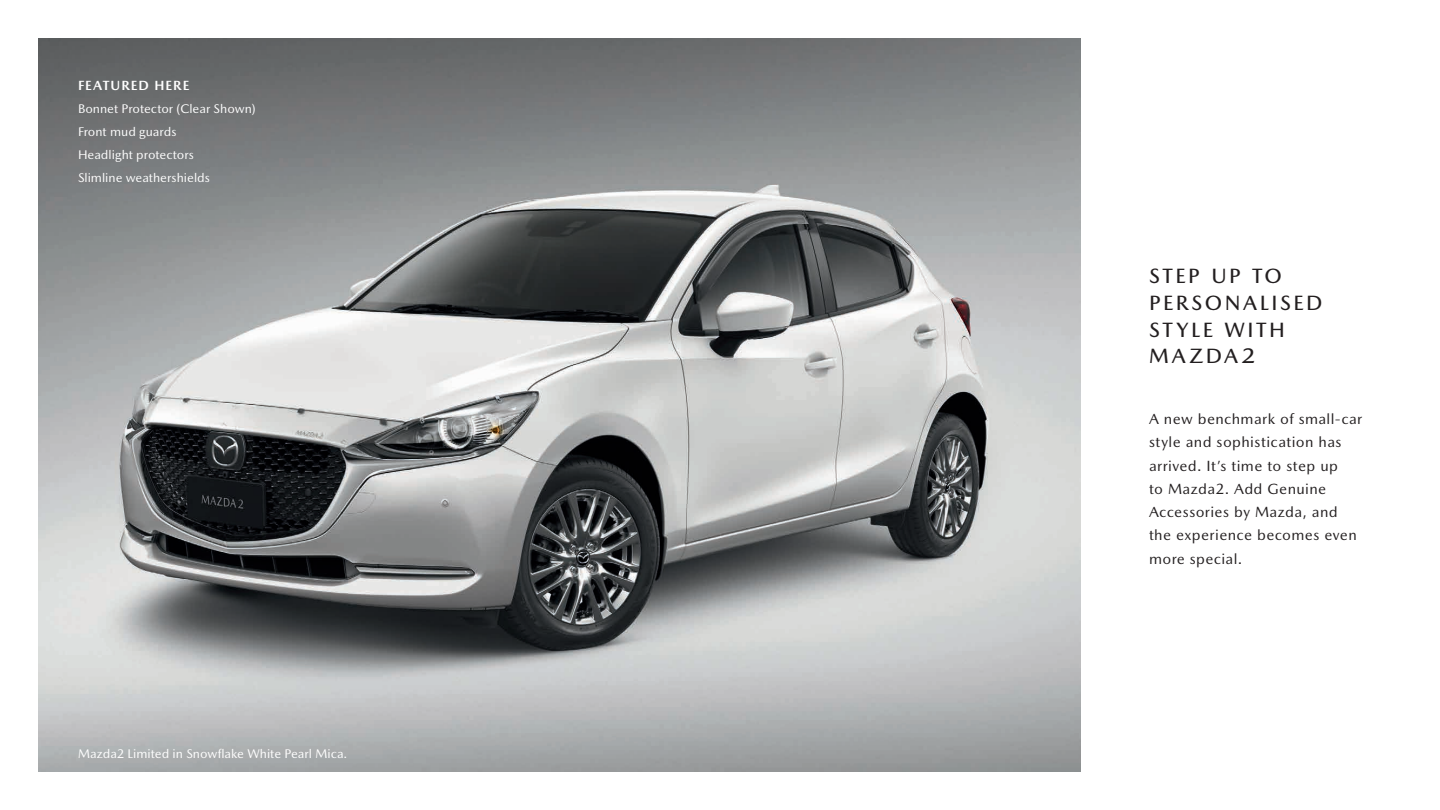
<style>
.page{position:relative;width:1440px;height:810px;background:#fff}
.page>*{position:absolute;margin:0;border:0;box-sizing:border-box;transform-origin:0 0}
.t1{font:500 21px/26.5px "Mazda Type";letter-spacing:.12em;color:#231f20}
.t2{font:15px/23.2px "Mazda Type";letter-spacing:.025em;color:#231f20}
.t3{font:700 13.5px "Mazda Type";letter-spacing:.075em;color:#fff}
.t4{font:12.75px/23px "Mazda Type";color:#fff}
</style>
<div class="page">
<img style="left:38px;top:38px;width:1043px;height:734px">
<p class="t3" style="left:78px;top:77px;width:113px">FEATURED HERE</p>
<p class="t4" style="left:78px;top:97px;width:179px">Bonnet Protector (Clear Shown)<br>Front mud guards<br>Headlight protectors<br>Slimline weathershields</p>
<p class="t4" style="left:78px;top:742px;width:271px">Mazda2 Limited in Snowflake White Pearl Mica.</p>
<h1 class="t1" style="left:1149px;top:263px;width:175px">STEP UP TO<br>PERSONALISED<br>STYLE WITH<br>MAZDAḂ</h1>
<p class="t2" style="left:1149px;top:407px;width:215px">A new benchmark of small-car style and sophistication has arrived. It’s time to step up<br>to Mazda2. Add Genuine<br>Accessories by Mazda, and the experience becomes even more special.</p>
</div>
